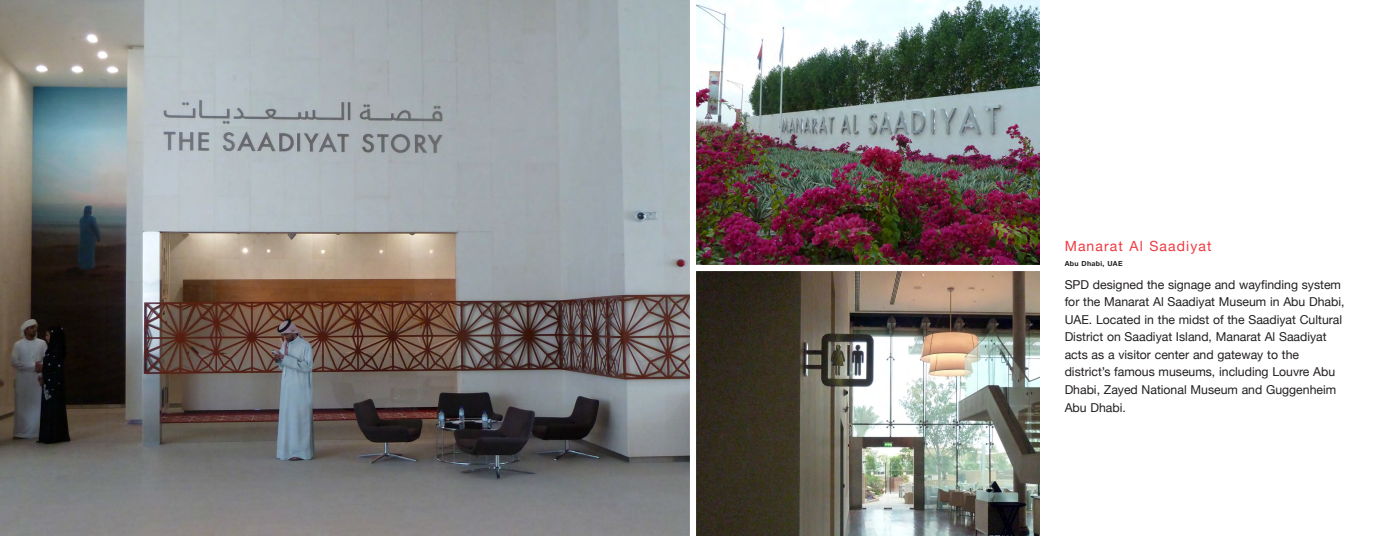
<style>
.page{position:relative;width:1386px;height:536px;background:#fff}
.page>*{position:absolute;margin:0;border:0;box-sizing:border-box;transform-origin:0 0}
.PROJECT_HEADING__red{font:14px "Helvetica Neue";letter-spacing:.08em;color:#ee3a41}
.BODY_COPY{font:12.25px/17.5px "Helvetica Neue";color:#231f20}
.LOCATION__black_bold{font:700 7px "Helvetica Neue";letter-spacing:.05em;color:#231f20}
</style>
<div class="page">
<img style="left:0;top:0;width:1040px;height:536px">
<div style="left:693px;top:265px;width:348px;height:6px;background:#fff"></div>
<div style="left:690px;top:0;width:6px;height:536px;background:#fff"></div>
<p class="PROJECT_HEADING__red" style="left:1065px;top:236px;width:148px">Manarat Al Saadiyat</p>
<p class="LOCATION__black_bold" style="left:1065px;top:257px;width:59px">Abu Dhabi, UAE</p>
<p class="BODY_COPY" style="left:1065px;top:276px;width:281px">SPD designed the signage and wayfinding system for the Manarat Al Saadiyat Museum in Abu Dhabi, UAE. Located in the midst of the Saadiyat Cultural District on Saadiyat Island, Manarat Al Saadiyat acts as a visitor center and gateway to the district’s famous museums, including Louvre Abu Dhabi, Zayed National Museum and Guggenheim Abu Dhabi.</p>
</div>
